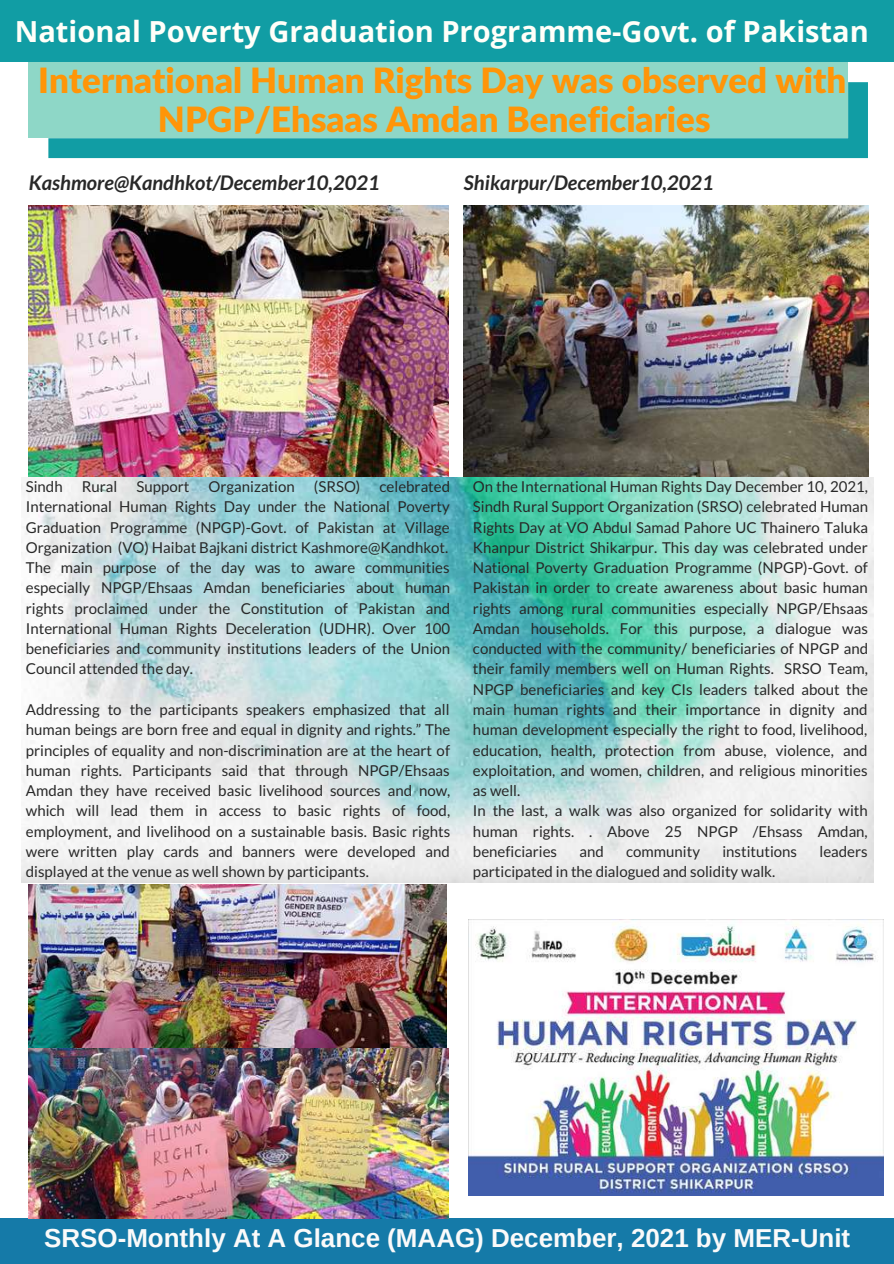
<style>
.page{position:relative;width:894px;height:1264px;background:#fff}
.page>*{position:absolute;margin:0;border:0;box-sizing:border-box;transform-origin:0 0}
.t1{font:900 34.8px/39.8px "Lato Latin";color:#ff9508;text-align:center}
.t2{font:700 29.1px "Open Sans";color:#fffff9}
.t3{font:700 25.95px "Arimo";color:#fafafa}
.t4{font:italic 700 20.1px "Lato";color:#282828}
.t5{font:15px/20.2px "Lato";color:#282828}
</style>
<div class="page">
<div style="left:0;top:0;width:893px;height:62px;background:#119da4"></div>
<div style="left:0;top:1218px;width:893px;height:45px;background:#157aa8"></div>
<div style="left:48px;top:82px;width:819px;height:76px;background:#119da4"></div>
<div style="left:29px;top:62px;width:818px;height:76px;background:#8ed7c7"></div>
<img style="left:29px;top:206px;width:419px;height:271px">
<img style="left:464px;top:206px;width:404px;height:271px">
<img style="left:28px;top:884px;width:418px;height:163px">
<img style="left:29px;top:1048px;width:419px;height:170px">
<img style="left:468px;top:919px;width:415px;height:276px">
<img style="left:21px;top:477px;width:851px;height:405px">
<h2 class="t2" style="left:15px;top:11px;width:855px">National Poverty Graduation Programme-Govt. of Pakistan</h2>
<h1 class="t1" style="left:38px;top:62px;width:809px">International Human Rights Day was observed with<br>NPGP/Ehsaas Amdan Beneficiaries</h1>
<h3 class="t4" style="left:29px;top:170px;width:352px">Kashmore@Kandhkot/December10,2021</h3>
<h3 class="t4" style="left:464px;top:170px;width:251px">Shikarpur/December10,2021</h3>
<p class="t5" style="left:26px;top:476px;width:38px">Sindh</p>
<p class="t5" style="left:82px;top:476px;width:37px">Rural</p>
<p class="t5" style="left:136px;top:476px;width:54px">Support</p>
<p class="t5" style="left:208px;top:476px;width:88px">Organization</p>
<p class="t5" style="left:314px;top:476px;width:48px">(SRSO)</p>
<p class="t5" style="left:26px;top:476px;width:426px;text-indent:353px">celebrated International Human Rights Day under the National Poverty Graduation Programme (NPGP)-Govt. of Pakistan at Village Organization (VO) Haibat Bajkani district Kashmore@Kandhkot.<br>The main purpose of the day was to aware communities especially NPGP/Ehsaas Amdan beneficiaries about human rights proclaimed under the Constitution of Pakistan and International Human Rights Deceleration (UDHR). Over 100 beneficiaries and community institutions leaders of the Union Council attended the day.</p>
<p class="t5" style="left:26px;top:699px;width:426px;text-align:justify">Addressing to the participants speakers emphasized that all human beings are born free and equal in dignity and rights.” The principles of equality and non-discrimination are at the heart of human rights. Participants said that through NPGP/Ehsaas Amdan they have received basic livelihood sources and now, which will lead them in access to basic rights of food, employment, and livelihood on a sustainable basis. Basic rights were written play cards and banners were developed and displayed at the venue as well shown by participants.</p>
<p class="t5" style="left:473px;top:476px;width:396px">On the International Human Rights Day December 10, 2021, Sindh Rural Support Organization (SRSO) celebrated Human Rights Day at VO Abdul Samad Pahore UC Thainero Taluka Khanpur District Shikarpur. This day was celebrated under National Poverty Graduation Programme (NPGP)-Govt. of Pakistan in order to create awareness about basic human rights among rural communities especially NPGP/Ehsaas Amdan households. For this purpose, a dialogue was conducted with the community/ beneficiaries of NPGP and their family members well on Human Rights. SRSO Team, NPGP beneficiaries and key CIs leaders talked about the main human rights and their importance in dignity and human development especially the right to food, livelihood, education, health, protection from abuse, violence, and exploitation, and women, children, and religious minorities as well.<br>In the last, a walk was also organized for solidarity with human rights. . Above 25 NPGP /Ehsass Amdan, beneficiaries</p>
<p class="t5" style="left:579px;top:841px;width:26px">and</p>
<p class="t5" style="left:626px;top:841px;width:75px">community</p>
<p class="t5" style="left:722px;top:841px;width:76px">institutions</p>
<p class="t5" style="left:819px;top:841px;width:50px">leaders</p>
<p class="t5" style="left:473px;top:861px;width:304px">participated in the dialogued and solidity walk.</p>
<h3 class="t3" style="left:44px;top:1223px;width:807px">SRSO-Monthly At A Glance (MAAG) December, 2021 by MER-Unit</h3>
</div>
